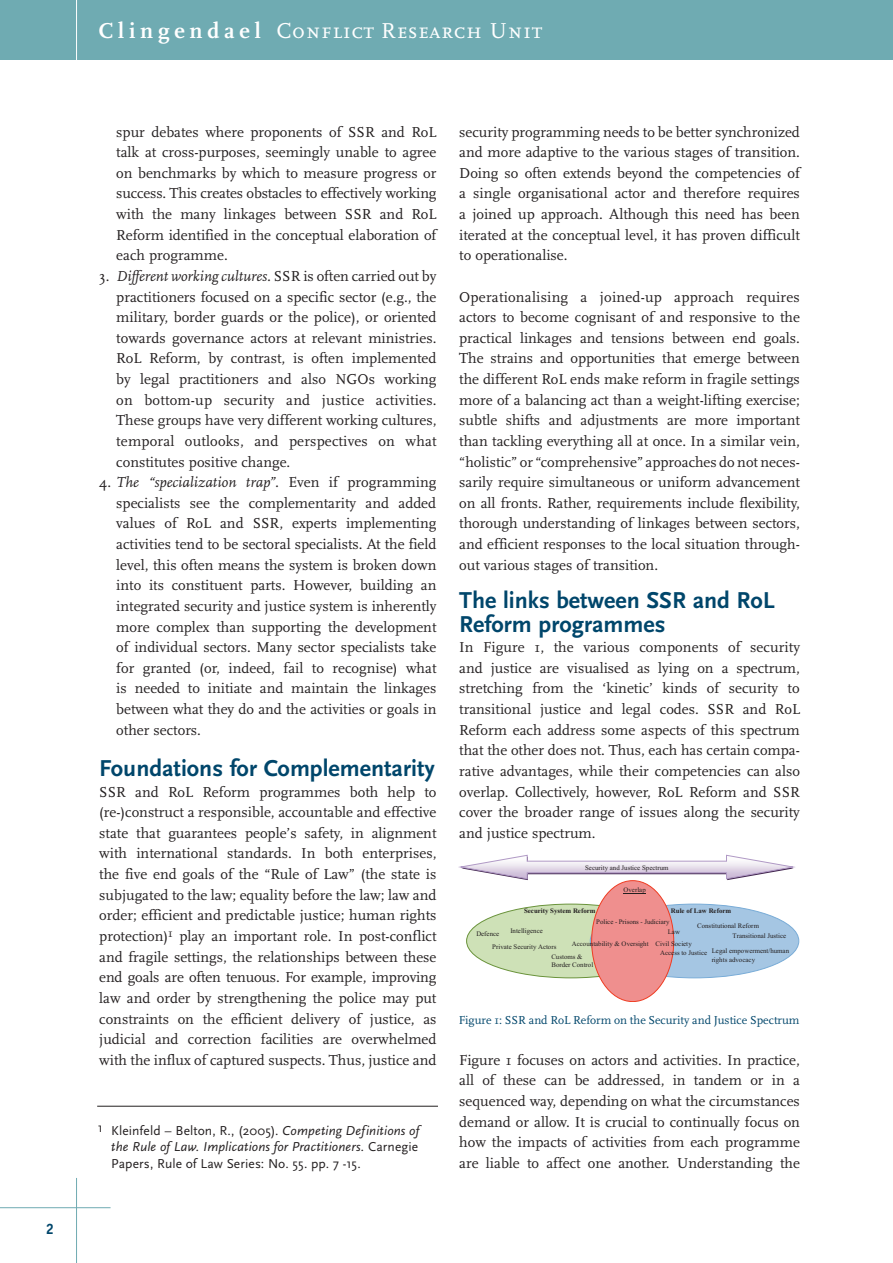
<style>
.page{position:relative;width:893px;height:1263px;background:#fff}
.page>*{position:absolute;margin:0;border:0;box-sizing:border-box;transform-origin:0 0}
._1_Tussenkop{font:700 24px "Scala Sans";color:#00466b}
.Normaal{font:22.5px "Scala Caps";letter-spacing:.03em;color:#fff}
.platte_tekst{font:15px/20.7px "Scala";color:#231f20;text-align:justify}
.Normaal-2{font:700 15px "Officina San ITC";color:#00466b}
.Subkopje_cursief{font:13.5px/16.5px "Scala Sans";letter-spacing:.005em;color:#231f20;text-align:justify}
.platte_tekst-2{font:12px "Scala";color:#00466b}
.t1{font:6.9px/9.1px "Times New Roman";color:#231f20}
.t2{font:700 6.9px "Times New Roman";color:#231f20}
.s1{font-family:"Scala";font-weight:700}
.s2{font-style:italic}
</style>
<div class="page">
<hr style="left:76px;top:1178px;width:1px;height:85px;background:#6fabb2">
<div style="left:0;top:0;width:893px;height:60px;background:#6fabb2"></div>
<hr style="left:76px;top:0;width:1px;height:64px;background:#fff">
<hr style="left:0;top:1207px;width:111px;height:1px;background:#6fabb2">
<hr style="left:97px;top:1106px;width:341px;height:1px;background:#231f20">
<div style="left:467px;top:904px;width:208px;height:74px;background:#cee1b7;border-radius:50%"></div>
<div style="left:590px;top:904px;width:209px;height:74px;background:#a5c6e3;border-radius:50%"></div>
<div style="left:592px;top:881px;width:82px;height:120px;background:#ef8f8e;border-radius:50%"></div>
<svg style="left:624px;top:893px;width:22px;height:1px"></svg>
<svg style="left:460px;top:855px;width:335px;height:25px"></svg>
<p class="Normaal-2" style="left:46px;top:1219px;width:10px">2</p>
<p class="Normaal" style="left:98px;top:18px;width:445px"><span class="s1">C l i n g e n d a e l</span> Conflict Research Unit</p>
<p class="platte_tekst" style="left:116px;top:122px;width:322px">spur debates where proponents of SSR and RoL talk at cross-purposes, seemingly unable to agree on benchmarks by which to measure progress or success. This creates obstacles to effectively working with the many linkages between SSR and RoL Reform identified in the conceptual elaboration of each programme.</p>
<p class="platte_tekst" style="left:116px;top:266px;width:322px;text-indent:-17px">3. <span class="s2">Different working cultures.</span> SSR is often carried out by practitioners focused on a specific sector (e.g., the military, border guards or the police), or oriented towards governance actors at relevant ministries.<br>RoL Reform, by contrast, is often implemented by legal practitioners and also NGOs working on bottom-up security and justice activities.<br>These groups have very different working cultures, temporal outlooks, and perspectives on what constitutes positive change.</p>
<p class="platte_tekst" style="left:116px;top:472px;width:322px;text-indent:-17px">4. <span class="s2">The “specialization trap”.</span> Even if programming specialists see the complementarity and added values of RoL and SSR, experts implementing activities tend to be sectoral specialists. At the field level, this often means the system is broken down into its constituent parts. However, building an integrated security and justice system is inherently more complex than supporting the development of individual sectors. Many sector specialists take for granted (or, indeed, fail to recognise) what is needed to initiate and maintain the linkages between what they do and the activities or goals in other sectors.</p>
<p class="_1_Tussenkop" style="left:99px;top:755px;width:337px">Foundations for Complementarity</p>
<p class="platte_tekst" style="left:99px;top:782px;width:339px">SSR and RoL Reform programmes both help to (re-)construct a responsible, accountable and effective state that guarantees people’s safety, in alignment with international standards. In both enterprises, the five end goals of the “Rule of Law” (the state is subjugated to the law; equality before the law; law and order; efficient and predictable justice; human rights protection)<sup>1</sup> play an important role. In post-conflict and fragile settings, the relationships between these end goals are often tenuous. For example, improving law and order by strengthening the police may put constraints on the efficient delivery of justice, as judicial and correction facilities are overwhelmed with the influx of captured suspects. Thus, justice and</p>
<p class="Subkopje_cursief" style="left:111px;top:1122px;width:309px;text-indent:-14px">1 Kleinfeld – Belton, R., (2005). <span class="s2">Competing Definitions of the Rule of Law. Implications for Practitioners.</span> Carnegie Papers, Rule of Law Series: No. 55. pp. 7 -15.</p>
<p class="platte_tekst" style="left:459px;top:122px;width:342px">security programming needs to be better synchronized and more adaptive to the various stages of transition.<br>Doing so often extends beyond the competencies of a single organisational actor and therefore requires a joined up approach. Although this need has been iterated at the conceptual level, it has proven difficult to operationalise.</p>
<p class="platte_tekst" style="left:459px;top:287px;width:342px">Operationalising a joined-up approach requires actors to become cognisant of and responsive to the practical linkages and tensions between end goals.<br>The strains and opportunities that emerge between the different RoL ends make reform in fragile settings more of a balancing act than a weight-lifting exercise; subtle shifts and adjustments are more important than tackling everything all at once. In a similar vein, “holistic” or “comprehensive” approaches do not neces&shy;sarily require simultaneous or uniform advancement on all fronts. Rather, requirements include flexibility, thorough understanding of linkages between sectors, and efficient responses to the local situation through&shy;out various stages of transition.</p>
<p class="_1_Tussenkop" style="left:459px;top:587px;width:317px">The links between SSR and RoL</p>
<p class="_1_Tussenkop" style="left:459px;top:611px;width:208px">Reform programmes</p>
<p class="platte_tekst" style="left:459px;top:637px;width:342px">In Figure 1, the various components of security and justice are visualised as lying on a spectrum, stretching from the ‘kinetic’ kinds of security to transitional justice and legal codes. SSR and RoL Reform each address some aspects of this spectrum that the other does not. Thus, each has certain compa&shy;rative advantages, while their competencies can also overlap. Collectively, however, RoL Reform and SSR cover the broader range of issues along the security and justice spectrum.</p>
<p class="t1" style="left:585px;top:864px;width:85px">Security and Justice Spectrum</p>
<p class="t1" style="left:624px;top:886px;width:24px">Overlap</p>
<p class="t1" style="left:596px;top:918px;width:75px">Police - Prisons - Judiciary</p>
<p class="t1" style="left:572px;top:939px;width:78px">Accountability &amp; Oversight</p>
<p class="t2" style="left:524px;top:906px;width:73px">Security System Reform</p>
<p class="t2" style="left:671px;top:906px;width:62px">Rule of Law Reform</p>
<p class="t1" style="left:510px;top:926px;width:34px">Intelligence</p>
<p class="t1" style="left:697px;top:922px;width:63px">Constitutional Reform</p>
<p class="t1" style="left:668px;top:928px;width:14px">Law</p>
<p class="t1" style="left:476px;top:930px;width:24px">Defence</p>
<p class="t1" style="left:732px;top:931px;width:55px">Transitional Justice</p>
<p class="t1" style="left:660px;top:939px;width:48px;line-height:9.8px;text-indent:-5px">Civil Society<br>Access to Justice</p>
<p class="t1" style="left:492px;top:942px;width:66px">Private Security Actors</p>
<p class="t1" style="left:712px;top:947px;width:79px">Legal empowerment/human rights advocacy</p>
<p class="t1" style="left:551px;top:954px;width:43px;line-height:7.9px">Customs &amp;<br>Border Control</p>
<p class="platte_tekst-2" style="left:459px;top:1013px;width:342px">Figure 1: SSR and RoL Reform on the Security and Justice Spectrum</p>
<p class="platte_tekst" style="left:459px;top:1050px;width:342px">Figure 1 focuses on actors and activities. In practice, all of these can be addressed, in tandem or in a sequenced way, depending on what the circumstances demand or allow. It is crucial to continually focus on how the impacts of activities from each programme are liable to affect one another. Understanding the</p>
</div>
